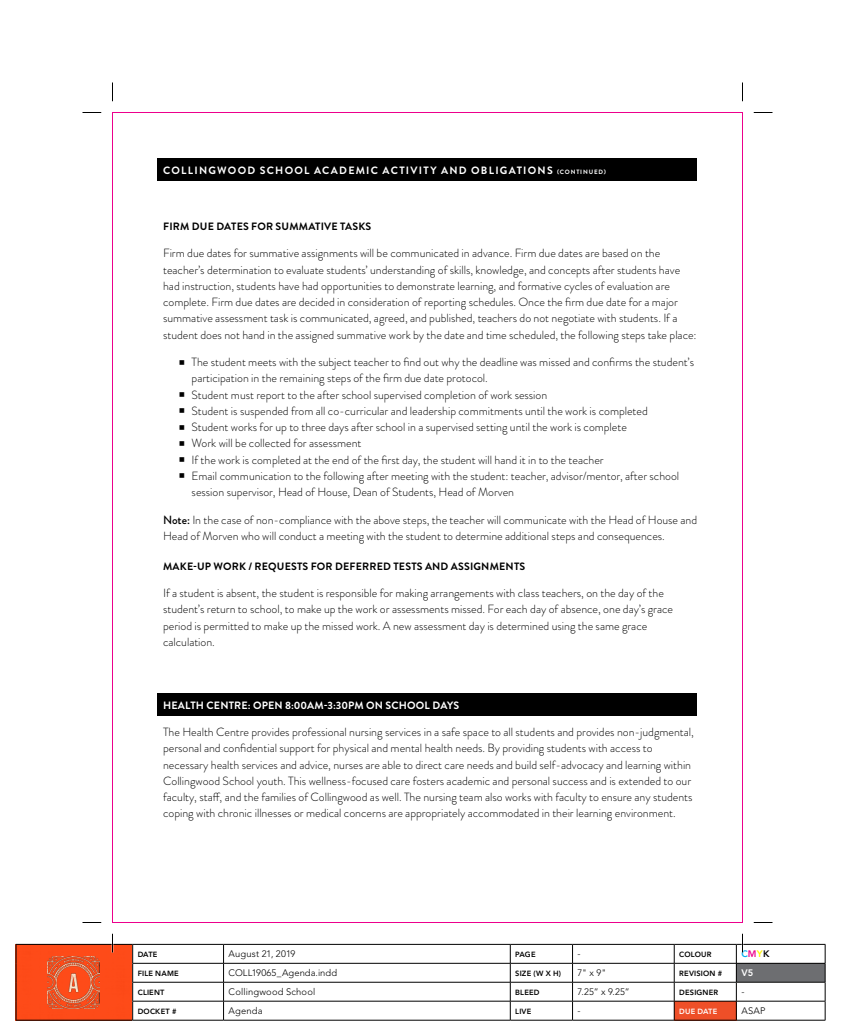
<style>
.page{position:relative;width:855px;height:1035px;background:#fff}
.page>*{position:absolute;margin:0;border:0;box-sizing:border-box;transform-origin:0 0}
.t1{font:300 11.88px/16.2px "Brandon Grotesque";color:#000}
.t2{font:700 10.62px "Brandon Grotesque";letter-spacing:.02em;color:#000}
.t3{font:700 10.62px "Brandon Grotesque";letter-spacing:.115em;color:#fff}
.t4{font:700 10.62px "Brandon Grotesque";letter-spacing:.02em;color:#fff}
.t5{font:300 9.38px "Avenir LT Pro";letter-spacing:.015em;color:#000}
.t6{font:800 9.38px "Avenir LT Pro";color:#00aeef}
.t7{font:800 9.38px "Avenir LT Pro";color:#fff}
.t8{font:800 7.5px "Avenir LT Pro";letter-spacing:.025em;color:#000}
.t9{font:800 7.5px "Avenir LT Pro";letter-spacing:.02em;color:#fff}
.s1{font-size:6.25px}
.s2{font-weight:500}
.s3{color:#ec008c}
.s4{color:#fff200}
.s5{color:#000}
</style>
<div class="page">
<div style="left:15px;top:944px;width:117px;height:76px;background:#fe4b18"></div>
<img style="left:48px;top:956px;width:52px;height:53px">
<div style="left:736px;top:963px;width:89px;height:19px;background:#6d6e71"></div>
<div style="left:674px;top:1001px;width:62px;height:19px;background:#ee4f28"></div>
<hr style="left:16px;top:944px;width:117px;height:1px;background:#000">
<hr style="left:133px;top:944px;width:91px;height:1px;background:#000">
<hr style="left:224px;top:944px;width:286px;height:1px;background:#000">
<hr style="left:510px;top:944px;width:63px;height:1px;background:#000">
<hr style="left:573px;top:944px;width:101px;height:1px;background:#000">
<hr style="left:674px;top:944px;width:62px;height:1px;background:#000">
<hr style="left:736px;top:944px;width:89px;height:1px;background:#000">
<hr style="left:132px;top:963px;width:92px;height:1px;background:#000">
<hr style="left:224px;top:963px;width:286px;height:1px;background:#000">
<hr style="left:510px;top:963px;width:63px;height:1px;background:#000">
<hr style="left:573px;top:963px;width:101px;height:1px;background:#000">
<hr style="left:674px;top:963px;width:62px;height:1px;background:#000">
<hr style="left:736px;top:963px;width:89px;height:1px;background:#000">
<hr style="left:132px;top:982px;width:92px;height:1px;background:#000">
<hr style="left:224px;top:982px;width:286px;height:1px;background:#000">
<hr style="left:510px;top:982px;width:63px;height:1px;background:#000">
<hr style="left:573px;top:982px;width:101px;height:1px;background:#000">
<hr style="left:674px;top:982px;width:62px;height:1px;background:#000">
<hr style="left:736px;top:982px;width:89px;height:1px;background:#000">
<svg style="left:16px;top:945px;width:1px;height:75px"></svg>
<hr style="left:132px;top:1001px;width:92px;height:1px;background:#000">
<svg style="left:132px;top:945px;width:1px;height:75px"></svg>
<hr style="left:224px;top:1001px;width:286px;height:1px;background:#000">
<svg style="left:223px;top:945px;width:1px;height:75px"></svg>
<hr style="left:510px;top:1001px;width:63px;height:1px;background:#000">
<svg style="left:510px;top:945px;width:1px;height:75px"></svg>
<hr style="left:573px;top:1001px;width:101px;height:1px;background:#000">
<svg style="left:572px;top:945px;width:1px;height:75px"></svg>
<hr style="left:674px;top:1001px;width:62px;height:1px;background:#000">
<svg style="left:674px;top:945px;width:1px;height:75px"></svg>
<hr style="left:736px;top:1001px;width:89px;height:1px;background:#000">
<svg style="left:825px;top:945px;width:1px;height:75px"></svg>
<hr style="left:16px;top:1020px;width:117px;height:1px;background:#000">
<hr style="left:133px;top:1020px;width:91px;height:1px;background:#000">
<hr style="left:224px;top:1020px;width:286px;height:1px;background:#000">
<hr style="left:510px;top:1020px;width:63px;height:1px;background:#000">
<hr style="left:573px;top:1020px;width:101px;height:1px;background:#000">
<hr style="left:674px;top:1020px;width:62px;height:1px;background:#000">
<hr style="left:736px;top:1020px;width:89px;height:1px;background:#000">
<div style="left:158px;top:693px;width:540px;height:23px;background:#000"></div>
<div style="left:158px;top:158px;width:540px;height:23px;background:#000"></div>
<svg style="left:82px;top:112px;width:19px;height:1px"></svg>
<svg style="left:754px;top:112px;width:18px;height:1px"></svg>
<svg style="left:82px;top:922px;width:19px;height:1px"></svg>
<svg style="left:754px;top:922px;width:18px;height:1px"></svg>
<svg style="left:112px;top:82px;width:1px;height:19px"></svg>
<svg style="left:112px;top:934px;width:1px;height:18px"></svg>
<svg style="left:742px;top:82px;width:1px;height:19px"></svg>
<svg style="left:736px;top:934px;width:7px;height:86px"></svg>
<p class="t3" style="left:163px;top:163px;width:444px">COLLINGWOOD SCHOOL ACADEMIC ACTIVITY AND OBLIGATIONS <span class="s1">(CONTINUED)</span></p>
<p class="t2" style="left:163px;top:219px;width:210px">FIRM DUE DATES FOR SUMMATIVE TASKS</p>
<p class="t1" style="left:163px;top:245px;width:535px">Firm due dates for summative assignments will be communicated in advance. Firm due dates are based on the teacher’s determination to evaluate students’ understanding of skills, knowledge, and concepts after students have had instruction, students have had opportunities to demonstrate learning, and formative cycles of evaluation are complete. Firm due dates are decided in consideration of reporting schedules. Once the firm due date for a major summative assessment task is communicated, agreed, and published, teachers do not negotiate with students. If a student does not hand in the assigned summative work by the date and time scheduled, the following steps take place:</p>
<p class="t1" style="left:192px;top:354px;width:504px">The student meets with the subject teacher to find out why the deadline was missed and confirms the student’s participation in the remaining steps of the firm due date protocol.<br>Student must report to the after school supervised completion of work session<br>Student is suspended from all co-curricular and leadership commitments until the work is completed<br>Student works for up to three days after school in a supervised setting until the work is complete<br>Work will be collected for assessment<br>If the work is completed at the end of the first day, the student will hand it in to the teacher<br>Email communication to the following after meeting with the student: teacher, advisor/mentor, after school session supervisor, Head of House, Dean of Students, Head of Morven</p>
<p class="t1" style="left:163px;top:512px;width:536px"><span class="s2">Note:</span> In the case of non-compliance with the above steps, the teacher will communicate with the Head of House and<br>Head of Morven who will conduct a meeting with the student to determine additional steps and consequences.</p>
<p class="t2" style="left:163px;top:558px;width:364px">MAKE-UP WORK / REQUESTS FOR DEFERRED TESTS AND ASSIGNMENTS</p>
<p class="t1" style="left:163px;top:585px;width:512px">If a student is absent, the student is responsible for making arrangements with class teachers, on the day of the student’s return to school, to make up the work or assessments missed. For each day of absence, one day’s grace period is permitted to make up the missed work. A new assessment day is determined using the same grace calculation.</p>
<p class="t4" style="left:163px;top:697px;width:297px">HEALTH CENTRE: OPEN 8:00AM-3:30PM ON SCHOOL DAYS</p>
<p class="t1" style="left:163px;top:724px;width:532px">The Health Centre provides professional nursing services in a safe space to all students and provides non-judgmental, personal and confidential support for physical and mental health needs. By providing students with access to necessary health services and advice, nurses are able to direct care needs and build self-advocacy and learning within Collingwood School youth. This wellness-focused care fosters academic and personal success and is extended to our faculty, staff, and the families of Collingwood as well. The nursing team also works with faculty to ensure any students coping with chronic illnesses or medical concerns are appropriately accommodated in their learning environment.</p>
<p class="t8" style="left:138px;top:950px;width:21px">DATE</p>
<p class="t5" style="left:229px;top:949px;width:68px">August 21, 2019</p>
<p class="t8" style="left:515px;top:950px;width:22px">PAGE</p>
<p class="t5" style="left:578px;top:949px;width:5px">-</p>
<p class="t8" style="left:679px;top:950px;width:34px">COLOUR</p>
<p class="t6" style="left:741px;top:949px;width:30px">C<span class="s3">M</span><span class="s4">Y</span><span class="s5">K</span></p>
<p class="t8" style="left:138px;top:969px;width:43px">FILE NAME</p>
<p class="t5" style="left:229px;top:968px;width:110px">COLL19065_Agenda.indd</p>
<p class="t8" style="left:515px;top:969px;width:47px">SIZE (W X H)</p>
<p class="t5" style="left:578px;top:968px;width:30px">7" x 9"</p>
<p class="t8" style="left:679px;top:969px;width:45px">REVISION #</p>
<p class="t7" style="left:741px;top:968px;width:13px">V5</p>
<p class="t8" style="left:138px;top:987px;width:28px">CLIENT</p>
<p class="t5" style="left:229px;top:986px;width:88px">Collingwood School</p>
<p class="t8" style="left:515px;top:987px;width:26px">BLEED</p>
<p class="t5" style="left:578px;top:986px;width:54px">7.25” x 9.25”</p>
<p class="t8" style="left:679px;top:987px;width:41px">DESIGNER</p>
<p class="t5" style="left:741px;top:986px;width:5px">-</p>
<p class="t8" style="left:138px;top:1006px;width:40px">DOCKET #</p>
<p class="t5" style="left:229px;top:1005px;width:36px">Agenda</p>
<p class="t8" style="left:515px;top:1006px;width:18px">LIVE</p>
<p class="t5" style="left:578px;top:1005px;width:5px">-</p>
<p class="t9" style="left:679px;top:1006px;width:40px">DUE DATE</p>
<p class="t5" style="left:741px;top:1005px;width:26px">ASAP</p>
</div>
